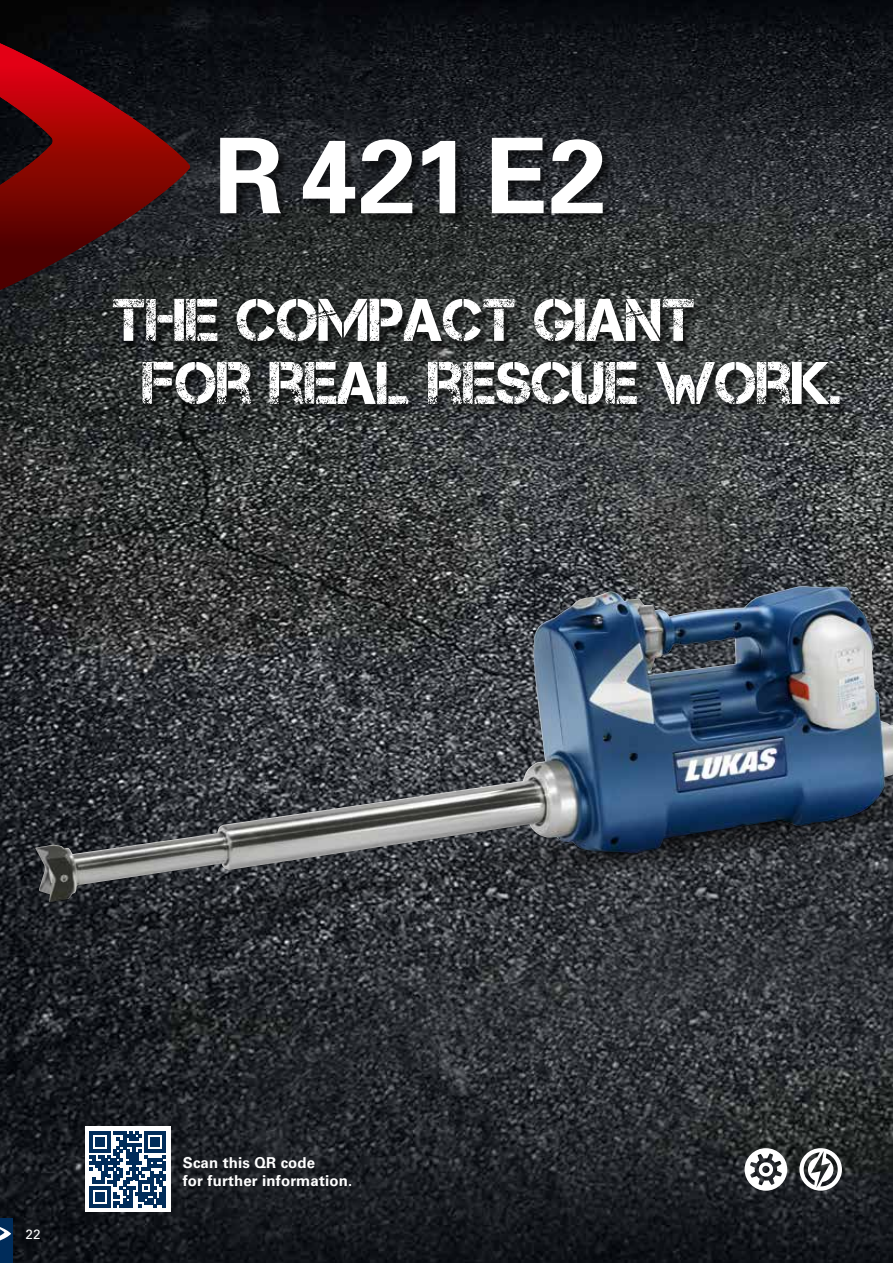
<style>
.page{position:relative;width:893px;height:1263px;background:#fff}
.page>*{position:absolute;margin:0;border:0;box-sizing:border-box;transform-origin:0 0}
.t1{font:700 104.55px "Univers";color:#fff}
.t2{font:60px/63px "Captureit";color:#fff}
.t3{font:700 15px/18px "Univers CE";letter-spacing:.01em;color:#fff}
.t4{font:500 13.5px "Univers CE";color:#fff}
</style>
<div class="page">
<img style="left:0;top:0;width:893px;height:1263px">
<svg style="left:0;top:43px;width:190px;height:247px;background:#520e10"></svg>
<div style="left:222px;top:139px;width:391px;height:85px;background:#000;opacity:.5"></div>
<svg style="left:745px;top:1165px;width:42px;height:26px"></svg>
<svg style="left:799px;top:1165px;width:43px;height:26px"></svg>
<img style="left:0;top:340px;width:893px;height:825px">
<img style="left:35px;top:586px;width:858px;height:316px">
<div style="left:113px;top:301px;width:736px;height:114px;background:#000;opacity:.6"></div>
<div style="left:85px;top:1127px;width:85px;height:85px;background:#fff"></div>
<svg style="left:89px;top:1131px;width:77px;height:77px"></svg>
<hr style="left:163px;top:1186px;width:3px;height:22px;background:#002c5a">
<div style="left:0;top:1218px;width:13px;height:45px;background:#002c5a"></div>
<svg style="left:0;top:1227px;width:11px;height:14px"></svg>
<h1 class="t1" style="left:214px;top:116px;width:395px">R 421 E2</h1>
<h2 class="t2" style="left:142px;top:289px;width:701px;text-indent:-30px">THE COMPACT GIANT<br>FOR REAL RESCUE WORK.</h2>
<p class="t4" style="left:26px;top:1229px;width:17px">22</p>
<p class="t3" style="left:183px;top:1155px;width:171px">Scan this QR code<br>for further information.</p>
</div>
